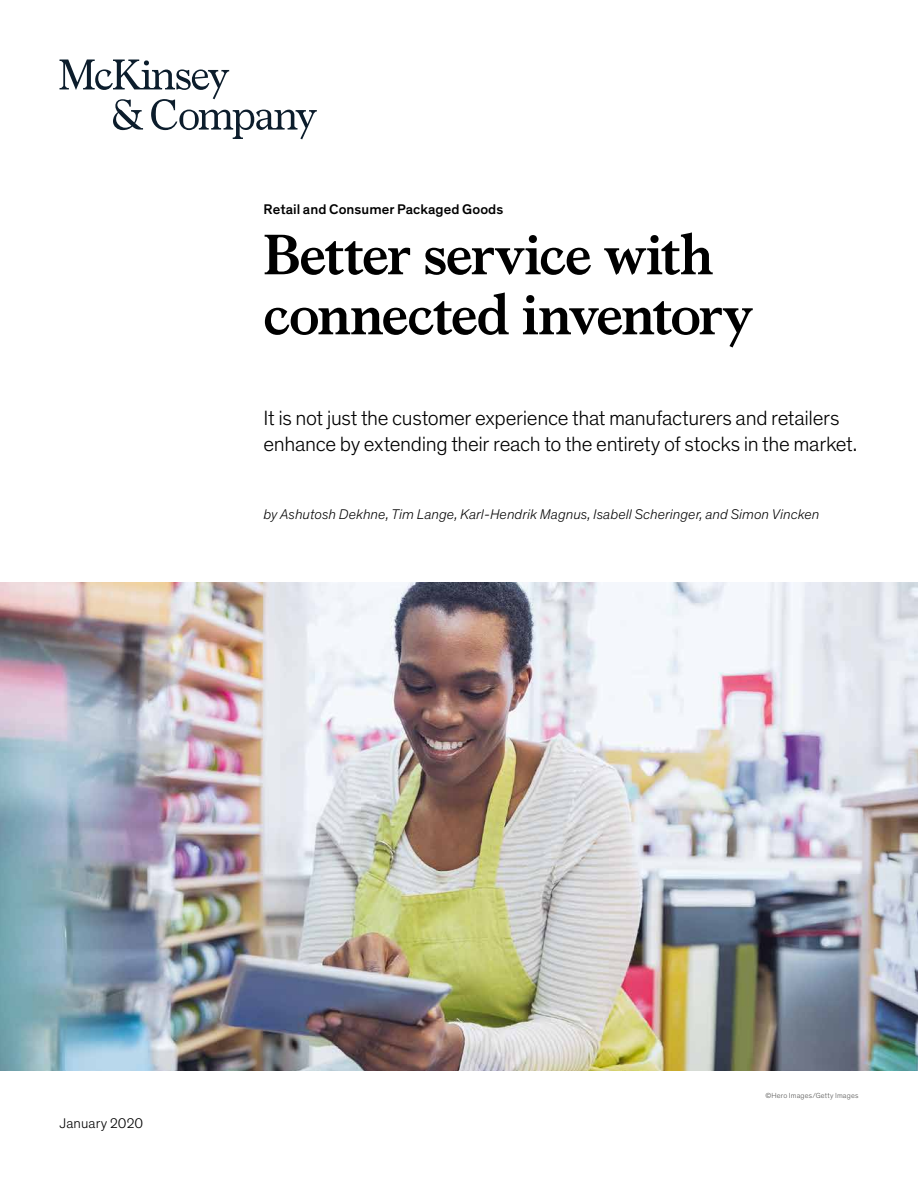
<style>
.page{position:relative;width:918px;height:1188px;background:#fff}
.page>*{position:absolute;margin:0;border:0;box-sizing:border-box;transform-origin:0 0}
.t1{font:700 57px/60px "Bower";letter-spacing:-.025em;color:#000}
.t2{font:300 21px/25.5px "Theinhardt Pan";letter-spacing:-.015em;color:#000}
.t3{font:italic 300 14.25px "Theinhardt Pan";letter-spacing:.005em;color:#000}
.t4{font:500 14.25px "Theinhardt Pan";letter-spacing:.005em;color:#000}
.t5{font:300 14.25px "Theinhardt Pan";letter-spacing:.005em;color:#000}
.t6{font:300 7.5px "Theinhardt Pan";letter-spacing:.02em;color:#575756}
</style>
<div class="page">
<img style="left:0;top:582px;width:918px;height:488px">
<svg style="left:60px;top:60px;width:257px;height:79px"></svg>
<p class="t4" style="left:264px;top:199px;width:241px">Retail and Consumer Packaged Goods</p>
<h1 class="t1" style="left:264px;top:221px;width:491px">Better service with connected inventory</h1>
<p class="t2" style="left:264px;top:405px;width:595px">It is not just the customer experience that manufacturers and retailers enhance by extending their reach to the entirety of stocks in the market.</p>
<p class="t3" style="left:264px;top:505px;width:557px">by Ashutosh Dekhne, Tim Lange, Karl-Hendrik Magnus, Isabell Scheringer, and Simon Vincken</p>
<p class="t5" style="left:60px;top:1114px;width:85px">January 2020</p>
<p class="t6" style="left:765px;top:1090px;width:95px">©Hero Images/Getty Images</p>
</div>
